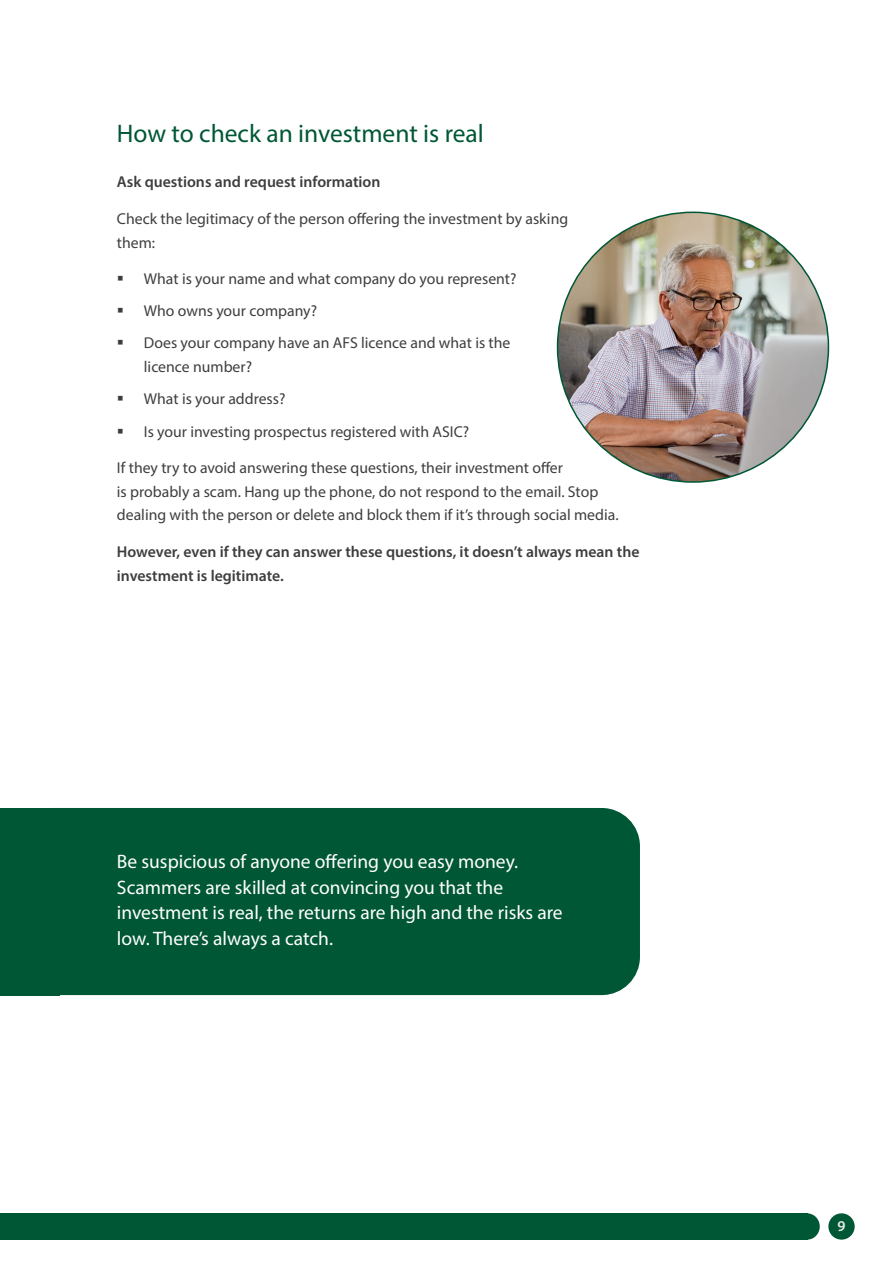
<style>
.page{position:relative;width:893px;height:1263px;background:#fff}
.page>*{position:absolute;margin:0;border:0;box-sizing:border-box;transform-origin:0 0}
.Headings{font:25.5px "Myriad Pro";color:#005735}
.t1{font:19.5px/25.5px "Myriad Pro";color:#fff}
.bullets{font:15.75px/23.7px "Myriad Pro";color:#3e3e3f}
.bullets-2{font:600 15.75px/23.7px "Myriad Pro";color:#3e3e3f}
.t2{font:600 15px "Myriad Pro";color:#ebebec}
</style>
<div class="page">
<div style="left:0;top:1213px;width:807px;height:26px;background:#005735"></div>
<div style="left:794px;top:1213px;width:26px;height:26px;background:#005735;border-radius:50%"></div>
<div style="left:828px;top:1213px;width:27px;height:26px;background:#005735;border-radius:50%"></div>
<div style="left:14px;top:808px;width:626px;height:187px;background:#005735;border-radius:38px"></div>
<div style="left:0;top:808px;width:59px;height:187px;background:#005735"></div>
<img style="left:557px;top:212px;width:271px;height:270px">
<p class="Headings" style="left:117px;top:118px;width:368px">How to check an investment is real</p>
<p class="bullets-2" style="left:117px;top:170px;width:265px">Ask questions and request information</p>
<p class="bullets" style="left:117px;top:206px;width:453px">Check the legitimacy of the person offering the investment by asking them:</p>
<p class="bullets" style="left:144px;top:267px;width:374px">What is your name and what company do you represent?</p>
<p class="bullets" style="left:144px;top:299px;width:175px">Who owns your company?</p>
<p class="bullets" style="left:144px;top:331px;width:368px">Does your company have an AFS licence and what is the licence number?</p>
<p class="bullets" style="left:144px;top:387px;width:143px">What is your address?</p>
<p class="bullets" style="left:144px;top:419px;width:327px">Is your investing prospectus registered with ASIC?</p>
<p class="bullets" style="left:117px;top:456px;width:503px">If they try to avoid answering these questions, their investment offer<br>is probably a scam. Hang up the phone, do not respond to the email. Stop dealing with the person or delete and block them if it’s through social media.</p>
<p class="bullets-2" style="left:117px;top:539px;width:524px">However, even if they can answer these questions, it doesn’t always mean the investment is legitimate.</p>
<p class="t1" style="left:117px;top:849px;width:447px">Be suspicious of anyone offering you easy money.<br>Scammers are skilled at convincing you that the investment is real, the returns are high and the risks are low. There’s always a catch.</p>
<p class="t2" style="left:837px;top:1216px;width:10px">9</p>
</div>
